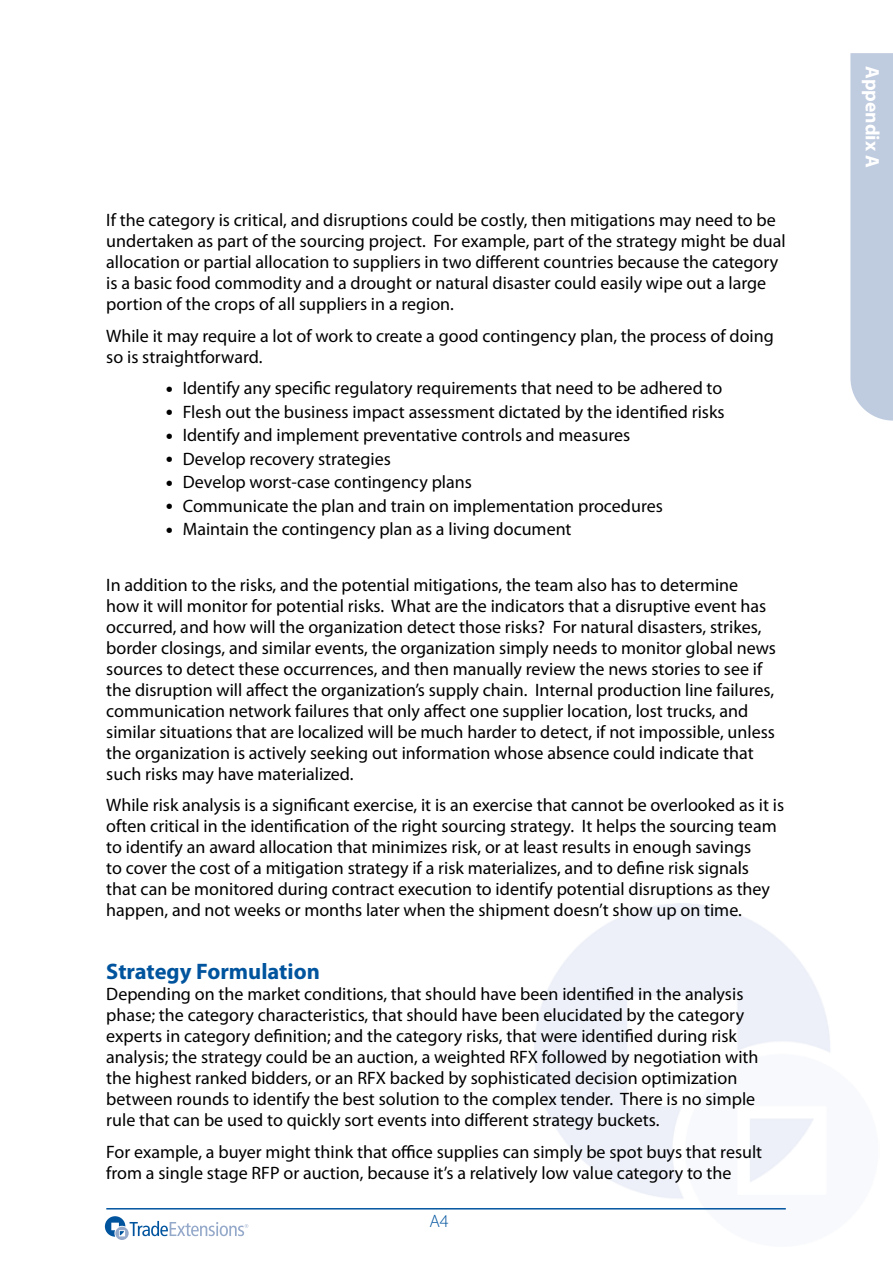
<style>
.page{position:relative;width:893px;height:1263px;background:#fff}
.page>*{position:absolute;margin:0;border:0;box-sizing:border-box;transform-origin:0 0}
.t1{font:700 22.5px "Myriad Pro";color:#00549e}
.t2{font:700 19.5px "Myriad Pro";color:#fff}
.t3{font:18px/21px "Myriad Pro";color:#000}
.t4{font:300 18px "Myriad Pro";color:#00549e}
.s1{font-size:25.5px}
</style>
<div class="page">
<hr style="left:106px;top:1208px;width:680px;height:1px;background:#00549e">
<div style="left:850px;top:53px;width:43px;height:368px;background:#bfcbdf"></div>
<svg style="left:105px;top:1216px;width:143px;height:24px"></svg>
<p class="t3" style="left:106px;top:210px;width:681px">If the category is critical, and disruptions could be costly, then mitigations may need to be undertaken as part of the sourcing project. For example, part of the strategy might be dual allocation or partial allocation to suppliers in two different countries because the category is a basic food commodity and a drought or natural disaster could easily wipe out a large portion of the crops of all suppliers in a region.</p>
<p class="t3" style="left:106px;top:325px;width:669px">While it may require a lot of work to create a good contingency plan, the process of doing so is straightforward.</p>
<p class="t3" style="left:166px;top:378px;width:558px"><span class="s1">•</span> Identify any specific regulatory requirements that need to be adhered to</p>
<p class="t3" style="left:166px;top:401px;width:560px"><span class="s1">•</span> Flesh out the business impact assessment dictated by the identified risks</p>
<p class="t3" style="left:166px;top:425px;width:466px"><span class="s1">•</span> Identify and implement preventative controls and measures</p>
<p class="t3" style="left:166px;top:449px;width:226px"><span class="s1">•</span> Develop recovery strategies</p>
<p class="t3" style="left:166px;top:472px;width:308px"><span class="s1">•</span> Develop worst-case contingency plans</p>
<p class="t3" style="left:166px;top:496px;width:498px"><span class="s1">•</span> Communicate the plan and train on implementation procedures</p>
<p class="t3" style="left:166px;top:519px;width:407px"><span class="s1">•</span> Maintain the contingency plan as a living document</p>
<p class="t3" style="left:106px;top:574px;width:671px">In addition to the risks, and the potential mitigations, the team also has to determine<br>how it will monitor for potential risks. What are the indicators that a disruptive event has occurred, and how will the organization detect those risks? For natural disasters, strikes, border closings, and similar events, the organization simply needs to monitor global news sources to detect these occurrences, and then manually review the news stories to see if the disruption will affect the organization’s supply chain. Internal production line failures, communication network failures that only affect one supplier location, lost trucks, and similar situations that are localized will be much harder to detect, if not impossible, unless the organization is actively seeking out information whose absence could indicate that such risks may have materialized.</p>
<p class="t3" style="left:106px;top:795px;width:679px">While risk analysis is a significant exercise, it is an exercise that cannot be overlooked as it is often critical in the identification of the right sourcing strategy. It helps the sourcing team to identify an award allocation that minimizes risk, or at least results in enough savings<br>to cover the cost of a mitigation strategy if a risk materializes, and to define risk signals<br>that can be monitored during contract execution to identify potential disruptions as they happen, and not weeks or months later when the shipment doesn’t show up on time.</p>
<p class="t1" style="left:106px;top:959px;width:215px">Strategy Formulation</p>
<p class="t3" style="left:106px;top:984px;width:654px">Depending on the market conditions, that should have been identified in the analysis phase; the category characteristics, that should have been elucidated by the category experts in category definition; and the category risks, that were identified during risk analysis; the strategy could be an auction, a weighted RFX followed by negotiation with the highest ranked bidders, or an RFX backed by sophisticated decision optimization between rounds to identify the best solution to the complex tender. There is no simple rule that can be used to quickly sort events into different strategy buckets.</p>
<p class="t3" style="left:106px;top:1141px;width:657px">For example, a buyer might think that office supplies can simply be spot buys that result from a single stage RFP or auction, because it’s a relatively low value category to the</p>
<p class="t4" style="left:429px;top:1211px;width:21px">A4</p>
<p class="t2" style="left:883px;top:66px;width:103px;rotate:90deg">Appendix A</p>
</div>
